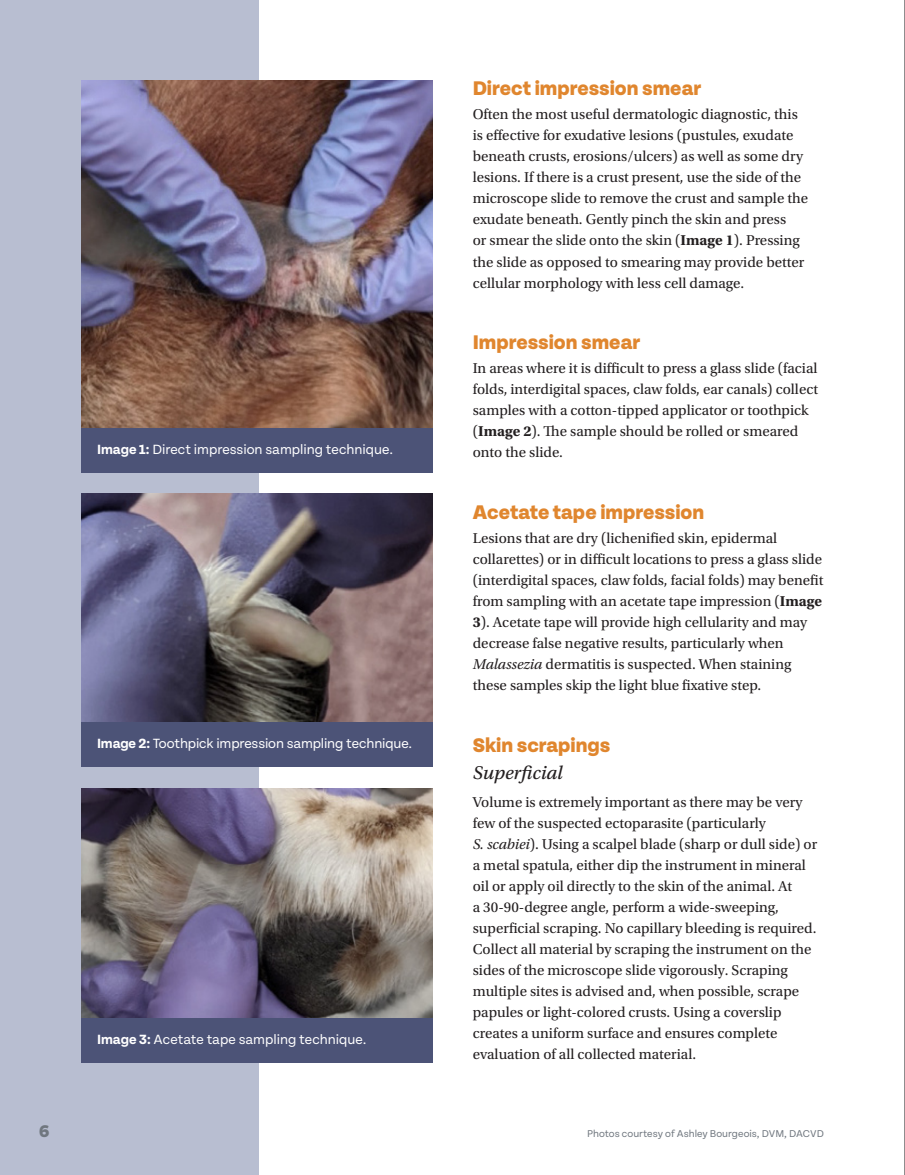
<style>
.page{position:relative;width:905px;height:1175px;background:#fff}
.page>*{position:absolute;margin:0;border:0;box-sizing:border-box;transform-origin:0 0}
.t1{font:800 21px "Tenon";color:#e0862e}
.t2{font:19.5px "Utopia Std Capt It";color:#231f20}
.t3{font:800 18px "Tenon";color:#70777f}
.t4{font:15px/21px "Utopia Std";color:#231f20}
.t5{font:14.25px "Tenon";color:#fff}
.t6{font:10.5px "Tenon";color:#70777f}
.s1{font-weight:700}
.s2{font-style:italic}
</style>
<div class="page">
<div style="left:0;top:0;width:259px;height:1174px;background:#b8bed1"></div>
<img style="left:81px;top:80px;width:352px;height:348px">
<div style="left:81px;top:428px;width:352px;height:45px;background:#4c5377"></div>
<img style="left:81px;top:493px;width:352px;height:229px">
<div style="left:81px;top:722px;width:352px;height:45px;background:#4c5377"></div>
<img style="left:81px;top:788px;width:352px;height:229px">
<div style="left:81px;top:1017px;width:352px;height:45px;background:#4c5377"></div>
<hr style="left:904px;top:0;width:1px;height:1174px;background:#231f20">
<p class="t5" style="left:97px;top:442px;width:297px"><span class="s1">Image 1:</span> Direct impression sampling technique.</p>
<p class="t5" style="left:97px;top:736px;width:317px"><span class="s1">Image 2:</span> Toothpick impression sampling technique.</p>
<p class="t3" style="left:39px;top:1121px;width:12px">6</p>
<p class="t5" style="left:97px;top:1031px;width:271px"><span class="s1">Image 3:</span> Acetate tape sampling technique.</p>
<h1 class="t1" style="left:472px;top:77px;width:230px">Direct impression smear</h1>
<p class="t4" style="left:472px;top:104px;width:337px">Often the most useful dermatologic diagnostic, this is effective for exudative lesions (pustules, exudate beneath crusts, erosions/ulcers) as well as some dry lesions. If there is a crust present, use the side of the microscope slide to remove the crust and sample the exudate beneath. Gently pinch the skin and press<br>or smear the slide onto the skin (<span class="s1">Image 1</span>). Pressing the slide as opposed to smearing may provide better cellular morphology with less cell damage.</p>
<h1 class="t1" style="left:472px;top:331px;width:169px">Impression smear</h1>
<p class="t4" style="left:472px;top:358px;width:347px">In areas where it is difficult to press a glass slide (facial folds, interdigital spaces, claw folds, ear canals) collect samples with a cotton-tipped applicator or toothpick (<span class="s1">Image 2</span>). The sample should be rolled or smeared onto the slide.</p>
<h1 class="t1" style="left:472px;top:501px;width:233px">Acetate tape impression</h1>
<p class="t4" style="left:472px;top:528px;width:352px">Lesions that are dry (lichenified skin, epidermal collarettes) or in difficult locations to press a glass slide (interdigital spaces, claw folds, facial folds) may benefit from sampling with an acetate tape impression (<span class="s1">Image 3</span>). Acetate tape will provide high cellularity and may decrease false negative results, particularly when <span class="s2">Malassezia</span> dermatitis is suspected. When staining these samples skip the light blue fixative step.</p>
<h1 class="t1" style="left:472px;top:733px;width:139px">Skin scrapings</h1>
<h2 class="t2" style="left:472px;top:761px;width:92px">Superficial</h2>
<p class="t4" style="left:472px;top:791px;width:346px">Volume is extremely important as there may be very few of the suspected ectoparasite (particularly<br><span class="s2">S. scabiei</span>). Using a scalpel blade (sharp or dull side) or a metal spatula, either dip the instrument in mineral oil or apply oil directly to the skin of the animal. At<br>a 30-90-degree angle, perform a wide-sweeping, superficial scraping. No capillary bleeding is required.<br>Collect all material by scraping the instrument on the sides of the microscope slide vigorously. Scraping multiple sites is advised and, when possible, scrape papules or light-colored crusts. Using a coverslip creates a uniform surface and ensures complete evaluation of all collected material.</p>
<p class="t6" style="left:587px;top:1127px;width:238px">Photos courtesy of Ashley Bourgeois, DVM, DACVD</p>
</div>
